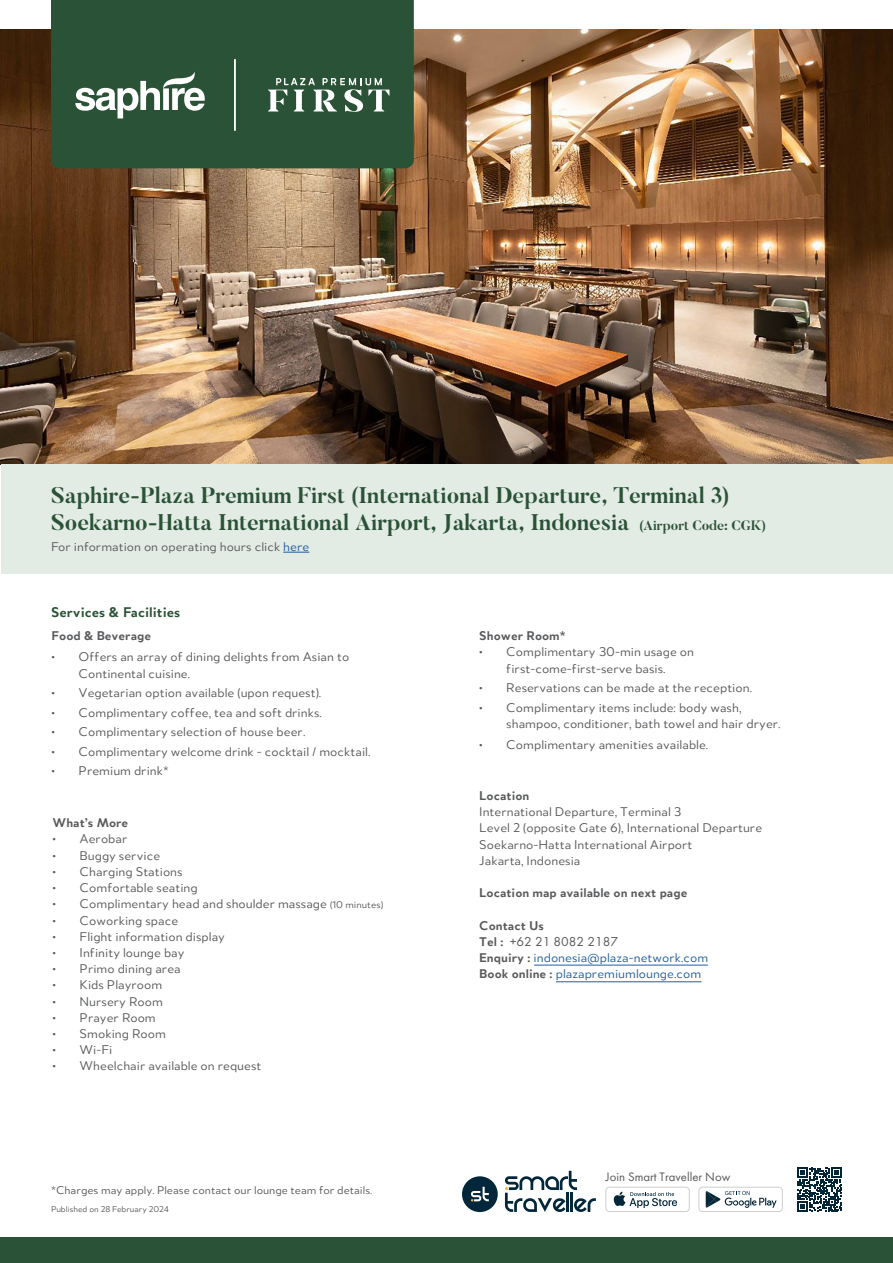
<style>
.page{position:relative;width:893px;height:1263px;background:#fff}
.page>*{position:absolute;margin:0;border:0;box-sizing:border-box;transform-origin:0 0}
.t1{font:700 22.5px/27px "Butler";color:#2a5236}
.t2{font:700 15px "Merel";color:#2a5236}
.t3{font:13.5px/16.2px "Merel";color:#58595b}
.t4{font:700 13.5px "Merel";color:#58595b}
.t5{font:13.5px/16.2px "Merel";color:#215e9e}
.t6{font:13.5px "Futura PT";color:#59595c}
.t7{font:12.75px "Futura PT";color:#58595b}
.t8{font:12px "Merel";color:#58595b}
.t9{font:9px "Merel";letter-spacing:-.005em;color:#58595b}
.s1{font-size:13.5px}
.s2{color:#215e9e}
.s3{font-size:10.5px}
.s4{font-family:"Merel";font-weight:700;color:#58595b}
.s5{font-weight:700;color:#58595b}
</style>
<div class="page">
<svg style="left:797px;top:1167px;width:45px;height:45px"></svg>
<div style="left:462px;top:1176px;width:36px;height:36px;background:#02273a;border-radius:50%"></div>
<svg style="left:505px;top:1171px;width:91px;height:41px"></svg>
<div style="left:605px;top:1187px;width:85px;height:25px;background:#d6d8d7;border-radius:4px"></div>
<div style="left:606px;top:1188px;width:83px;height:23px;background:#fff;border-radius:3px"></div>
<svg style="left:613px;top:1192px;width:64px;height:16px"></svg>
<div style="left:698px;top:1187px;width:85px;height:25px;background:#d6d8d7;border-radius:4px"></div>
<div style="left:699px;top:1188px;width:83px;height:23px;background:#fff;border-radius:3px"></div>
<svg style="left:706px;top:1191px;width:71px;height:17px"></svg>
<div style="left:0;top:1237px;width:893px;height:26px;background:#2a5236"></div>
<img style="left:1px;top:29px;width:891px;height:435px">
<div style="left:51px;top:0;width:363px;height:168px;background:#2a5236"></div>
<svg style="left:75px;top:71px;width:130px;height:47px"></svg>
<hr style="left:234px;top:59px;width:2px;height:72px;background:#fff">
<svg style="left:268px;top:78px;width:121px;height:34px"></svg>
<svg style="left:471px;top:1187px;width:18px;height:14px"></svg>
<div style="left:1px;top:464px;width:891px;height:110px;background:#e3ebe5"></div>
<svg style="left:283px;top:552px;width:26px;height:1px"></svg>
<hr style="left:534px;top:965px;width:174px;height:1px;background:#215e9e">
<hr style="left:556px;top:981px;width:145px;height:1px;background:#215e9e">
<h1 class="t1" style="left:51px;top:482px;width:717px">Saphire-Plaza Premium First (International Departure, Terminal 3)<br>Soekarno-Hatta International Airport, Jakarta, Indonesia <span class="s1">(Airport Code: CGK)</span></h1>
<p class="t3" style="left:51px;top:537px;width:260px">For information on operating hours click <span class="s2">here</span></p>
<p class="t2" style="left:51px;top:600px;width:131px">Services &amp; Facilities</p>
<p class="t4" style="left:52px;top:625px;width:101px">Food &amp; Beverage</p>
<p class="t3" style="left:79px;top:648px;width:272px;text-indent:-27px">• Offers an array of dining delights from Asian to<br>Continental cuisine.</p>
<p class="t3" style="left:52px;top:684px;width:271px">• Vegetarian option available (upon request).</p>
<p class="t3" style="left:52px;top:703px;width:272px">• Complimentary coffee, tea and soft drinks.</p>
<p class="t3" style="left:52px;top:723px;width:255px">• Complimentary selection of house beer.</p>
<p class="t3" style="left:52px;top:742px;width:320px">• Complimentary welcome drink - cocktail / mocktail.</p>
<p class="t3" style="left:52px;top:762px;width:119px">• Premium drink*</p>
<p class="t4" style="left:53px;top:812px;width:77px">What’s More</p>
<p class="t3" style="left:53px;top:830px;width:76px">• Aerobar</p>
<p class="t3" style="left:53px;top:846px;width:109px">• Buggy service</p>
<p class="t3" style="left:53px;top:862px;width:131px">• Charging Stations</p>
<p class="t3" style="left:53px;top:879px;width:147px">• Comfortable seating</p>
<p class="t3" style="left:53px;top:895px;width:332px">• Complimentary head and shoulder massage <span class="s3">(10 minutes)</span></p>
<p class="t3" style="left:53px;top:911px;width:127px">• Coworking space</p>
<p class="t3" style="left:53px;top:927px;width:174px">• Flight information display</p>
<p class="t3" style="left:53px;top:943px;width:133px">• Infinity lounge bay</p>
<p class="t3" style="left:53px;top:960px;width:130px">• Primo dining area</p>
<p class="t3" style="left:53px;top:976px;width:111px">• Kids Playroom</p>
<p class="t3" style="left:53px;top:992px;width:112px">• Nursery Room</p>
<p class="t3" style="left:53px;top:1008px;width:105px">• Prayer Room</p>
<p class="t3" style="left:53px;top:1024px;width:115px">• Smoking Room</p>
<p class="t3" style="left:53px;top:1041px;width:61px">• Wi-Fi</p>
<p class="t3" style="left:53px;top:1057px;width:210px">• Wheelchair available on request</p>
<p class="t8" style="left:51px;top:1181px;width:323px">*Charges may apply. Please contact our lounge team for details.</p>
<p class="t9" style="left:51px;top:1202px;width:119px">Published on 28 February 2024</p>
<p class="t4" style="left:479px;top:625px;width:88px">Shower Room*</p>
<p class="t3" style="left:479px;top:643px;width:216px;text-align:center">• Complimentary 30-min usage on first-come-first-serve basis.</p>
<p class="t3" style="left:479px;top:679px;width:274px">• Reservations can be made at the reception.</p>
<p class="t3" style="left:506px;top:698px;width:276px;text-indent:-27px">• Complimentary items include: body wash, shampoo, conditioner, bath towel and hair dryer.</p>
<p class="t3" style="left:479px;top:735px;width:231px">• Complimentary amenities available.</p>
<p class="t4" style="left:479px;top:785px;width:52px">Location</p>
<p class="t3" style="left:479px;top:803px;width:284px">International Departure, Terminal 3<br>Level 2 (opposite Gate 6), International Departure Soekarno-Hatta International Airport<br>Jakarta, Indonesia</p>
<p class="t4" style="left:479px;top:882px;width:210px">Location map available on next page</p>
<p class="t4" style="left:479px;top:914px;width:66px">Contact Us</p>
<p class="t6" style="left:479px;top:933px;width:140px"><span class="s4">Tel :</span> +62 21 8082 2187</p>
<p class="t5" style="left:479px;top:949px;width:230px"><span class="s5">Enquiry :</span> indonesia@plaza-network.com<br><span class="s5">Book online :</span> plazapremiumlounge.com</p>
<p class="t7" style="left:606px;top:1169px;width:126px">Join Smart Traveller Now</p>
</div>
